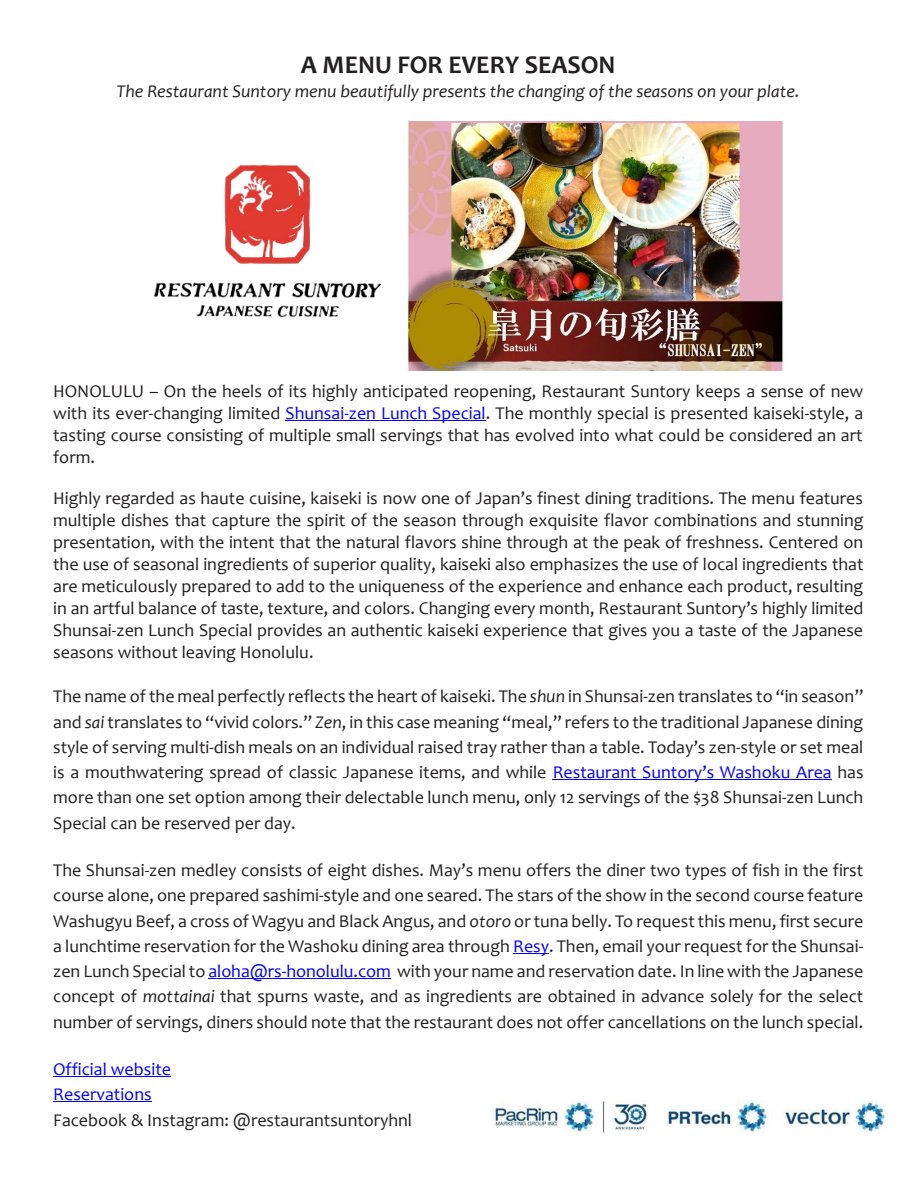
<style>
.page{position:relative;width:918px;height:1188px;background:#fff}
.page>*{position:absolute;margin:0;border:0;box-sizing:border-box;transform-origin:0 0}
.t1{font:700 25.5px "Candara";color:#231f20}
.t2{font:18px/25.2px "Candara";color:#231f20;text-align:justify}
.t3{font:italic 18px "Candara";color:#231f20}
.s1{color:#00f}
.s2{font-style:italic}
</style>
<div class="page">
<hr style="left:286px;top:420px;width:200px;height:1px;background:#00f">
<hr style="left:553px;top:779px;width:279px;height:1px;background:#00f">
<hr style="left:513px;top:953px;width:36px;height:1px;background:#00f">
<hr style="left:208px;top:978px;width:183px;height:1px;background:#00f">
<hr style="left:53px;top:1076px;width:118px;height:1px;background:#00f">
<hr style="left:53px;top:1101px;width:99px;height:1px;background:#00f">
<img style="left:154px;top:166px;width:226px;height:151px">
<img style="left:407px;top:122px;width:377px;height:248px">
<img style="left:494px;top:1100px;width:392px;height:34px">
<p class="t1" style="left:301px;top:49px;width:316px">A MENU FOR EVERY SEASON</p>
<p class="t3" style="left:117px;top:80px;width:684px">The Restaurant Suntory menu beautifully presents the changing of the seasons on your plate.</p>
<p class="t2" style="left:53px;top:380px;width:812px;line-height:21.9px">HONOLULU – On the heels of its highly anticipated reopening, Restaurant Suntory keeps a sense of new with its ever-changing limited <span class="s1">Shunsai-zen Lunch Special</span>. The monthly special is presented kaiseki-style, a tasting course consisting of multiple small servings that has evolved into what could be considered an art form.</p>
<p class="t2" style="left:53px;top:487px;width:812px;line-height:22px">Highly regarded as haute cuisine, kaiseki is now one of Japan’s finest dining traditions. The menu features multiple dishes that capture the spirit of the season through exquisite flavor combinations and stunning presentation, with the intent that the natural flavors shine through at the peak of freshness. Centered on the use of seasonal ingredients of superior quality, kaiseki also emphasizes the use of local ingredients that are meticulously prepared to add to the uniqueness of the experience and enhance each product, resulting in an artful balance of taste, texture, and colors. Changing every month, Restaurant Suntory’s highly limited Shunsai-zen Lunch Special provides an authentic kaiseki experience that gives you a taste of the Japanese seasons without leaving Honolulu.</p>
<p class="t2" style="left:53px;top:684px;width:812px">The name of the meal perfectly reflects the heart of kaiseki. The <span class="s2">shun</span> in Shunsai-zen translates to “in season” and <span class="s2">sai</span> translates to “vivid colors.” <span class="s2">Zen</span>, in this case meaning “meal,” refers to the traditional Japanese dining style of serving multi-dish meals on an individual raised tray rather than a table. Today’s zen-style or set meal is a mouthwatering spread of classic Japanese items, and while <span class="s1">Restaurant Suntory’s Washoku Area</span> has more than one set option among their delectable lunch menu, only 12 servings of the $38 Shunsai-zen Lunch Special can be reserved per day.</p>
<p class="t2" style="left:53px;top:857px;width:812px">The Shunsai-zen medley consists of eight dishes. May’s menu offers the diner two types of fish in the first course alone, one prepared sashimi-style and one seared. The stars of the show in the second course feature Washugyu Beef, a cross of Wagyu and Black Angus, and <span class="s2">otoro</span> or tuna belly. To request this menu, first secure a lunchtime reservation for the Washoku dining area through <span class="s1">Resy</span>. Then, email your request for the Shunsai&shy;zen Lunch Special to <span class="s1">aloha@rs-honolulu.com</span> with your name and reservation date. In line with the Japanese concept of <span class="s2">mottainai</span> that spurns waste, and as ingredients are obtained in advance solely for the select number of servings, diners should note that the restaurant does not offer cancellations on the lunch special.</p>
<p class="t2" style="left:53px;top:1056px;width:360px;text-align:left"><span class="s1">Official website<br>Reservations<br></span>Facebook &amp; Instagram: @restaurantsuntoryhnl</p>
</div>
